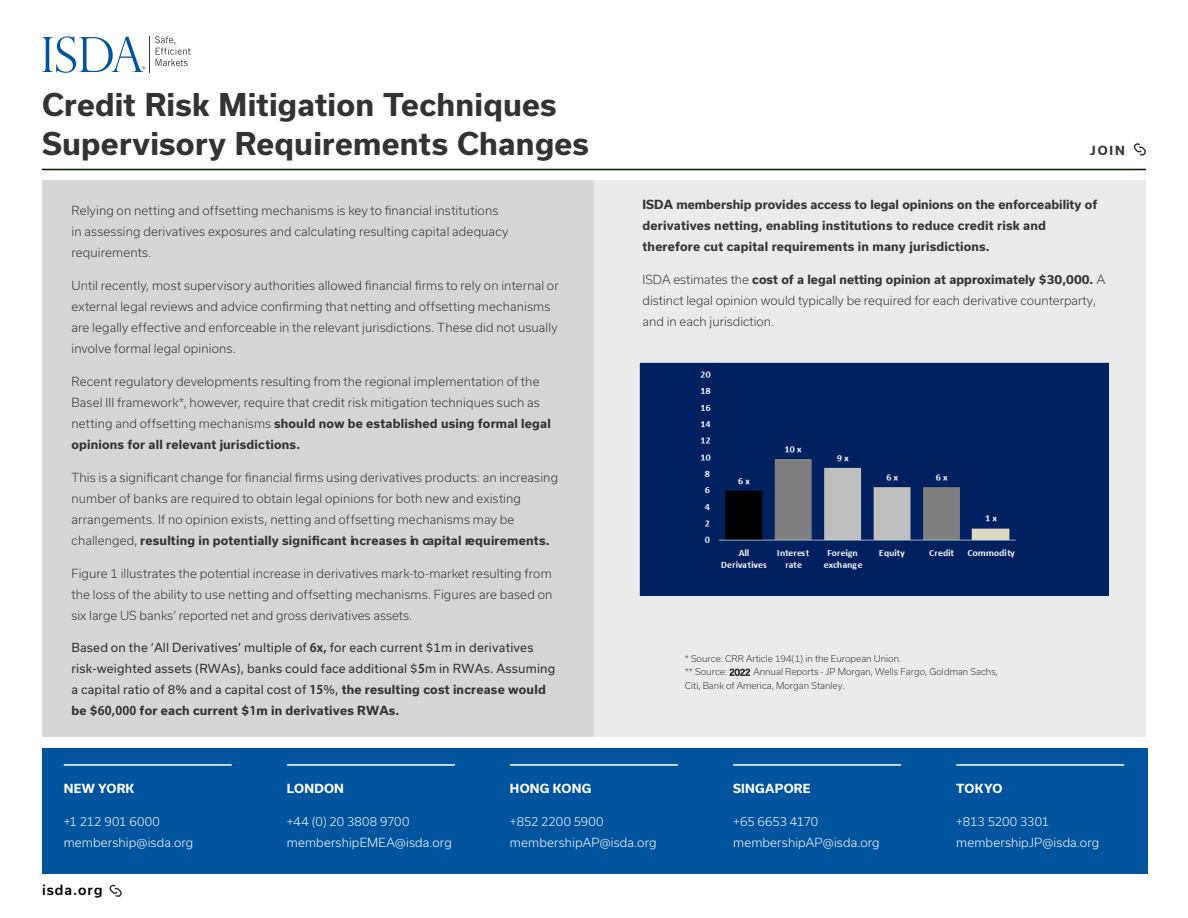
<style>
.page{position:relative;width:1188px;height:918px;background:#fff}
.page>*{position:absolute;margin:0;border:0;box-sizing:border-box;transform-origin:0 0}
.t1{font:700 30px/39px "Usual";letter-spacing:.005em;color:#333}
.t2{font:500 13.5px "Usual";letter-spacing:.075em;color:#000}
.t3{font:300 12px/21px "Usual";letter-spacing:.005em;color:#333}
.t4{font:12px/20.9px "Usual";letter-spacing:.015em;color:#333}
.t5{font:700 12px/21px "Usual";letter-spacing:.015em;color:#343433}
.t6{font:300 12px/21px "Usual";letter-spacing:.01em;color:#fff}
.t7{font:700 12px "Usual";letter-spacing:.02em;color:#fff}
.t8{font:300 9px/13.5px "Usual";color:#333}
.s1{font-weight:700}
.s2{font-family:"Adobe Gothic Std";font-weight:700}
.s3{font-family:"Adobe Gothic Std"}
</style>
<div class="page">
<div style="left:42px;top:180px;width:552px;height:556px;background:#d6d6d6"></div>
<div style="left:594px;top:180px;width:552px;height:556px;background:#ebebeb"></div>
<div style="left:42px;top:748px;width:1106px;height:126px;background:#00549e"></div>
<hr style="left:64px;top:764px;width:168px;height:2px;background:#fff">
<hr style="left:956px;top:764px;width:168px;height:2px;background:#fff">
<hr style="left:733px;top:764px;width:168px;height:2px;background:#fff">
<hr style="left:510px;top:764px;width:168px;height:2px;background:#fff">
<hr style="left:287px;top:764px;width:168px;height:2px;background:#fff">
<hr style="left:42px;top:169px;width:1104px;height:1px;background:#001700">
<svg style="left:155px;top:36px;width:36px;height:30px"></svg>
<hr style="left:150px;top:36px;width:1px;height:36px;background:#333">
<svg style="left:42px;top:36px;width:103px;height:37px"></svg>
<svg style="left:1133px;top:143px;width:13px;height:13px"></svg>
<svg style="left:109px;top:884px;width:13px;height:13px"></svg>
<img style="left:640px;top:363px;width:468px;height:232px">
<h1 class="t1" style="left:42px;top:85px;width:549px">Credit Risk Mitigation Techniques<br>Supervisory Requirements Changes</h1>
<p class="t3" style="left:72px;top:200px;width:438px">Relying on netting and offsetting mechanisms is key to financial institutions in assessing derivatives exposures and calculating resulting capital adequacy requirements.</p>
<p class="t3" style="left:72px;top:275px;width:489px">Until recently, most supervisory authorities allowed financial firms to rely on internal or external legal reviews and advice confirming that netting and offsetting mechanisms are legally effective and enforceable in the relevant jurisdictions. These did not usually involve formal legal opinions.</p>
<p class="t3" style="left:72px;top:371px;width:481px">Recent regulatory developments resulting from the regional implementation of the Basel III framework*, however, require that credit risk mitigation techniques such as netting and offsetting mechanisms <span class="s1">should now be established using formal legal opinions for all relevant jurisdictions.</span></p>
<p class="t3" style="left:72px;top:467px;width:488px">This is a significant change for financial firms using derivatives products: an increasing number of banks are required to obtain legal opinions for both new and existing arrangements. If no opinion exists, netting and offsetting mechanisms may be challenged, <span class="s1">resulting in potentially significant increases in capital requirements.</span></p>
<p class="t3" style="left:72px;top:563px;width:482px;text-align:justify">Figure 1 illustrates the potential increase in derivatives mark-to-market resulting from the loss of the ability to use netting and offsetting mechanisms. Figures are based on six large US banks’ reported net and gross derivatives assets.</p>
<p class="t4" style="left:72px;top:637px;width:485px">Based on the ‘All Derivatives’ multiple of <span class="s2">6x,</span> for each current $1m in derivatives risk-weighted assets (RWAs), banks could face additional $<span class="s2">5</span>m in RWAs. Assuming a capital ratio of 8% and a capital cost of <span class="s2">15</span>%, <span class="s1">the resulting cost increase would be $</span><span class="s2">60,000</span> <span class="s1">for each current $</span><span class="s2">1</span><span class="s1">m in derivatives RWAs.</span></p>
<p class="t5" style="left:1090px;top:140px;width:36px">JOIN</p>
<p class="t5" style="left:643px;top:194px;width:456px">ISDA membership provides access to legal opinions on the enforceability of derivatives netting, enabling institutions to reduce credit risk and therefore cut capital requirements in many jurisdictions.</p>
<p class="t3" style="left:643px;top:269px;width:464px">ISDA estimates the <span class="s1">cost of a legal netting opinion at approximately $30,000.</span> A distinct legal opinion would typically be required for each derivative counterparty, and in each jurisdiction.</p>
<p class="t8" style="left:685px;top:652px;width:315px">* Source: CRR Article 194(1) in the European Union.<br>** Source: <span class="s3">2022</span> Annual Reports - JP Morgan, Wells Fargo, Goldman Sachs,<br>Citi, Bank of America, Morgan Stanley.</p>
<p class="t7" style="left:64px;top:781px;width:72px">NEW YORK</p>
<p class="t6" style="left:64px;top:811px;width:131px">+1 212 901 6000 membership@isda.org</p>
<p class="t2" style="left:42px;top:882px;width:62px">isda.org</p>
<p class="t7" style="left:287px;top:781px;width:59px">LONDON</p>
<p class="t6" style="left:287px;top:811px;width:166px">+44 (0) 20 3808 9700 membershipEMEA@isda.org</p>
<p class="t7" style="left:510px;top:781px;width:83px">HONG KONG</p>
<p class="t6" style="left:510px;top:811px;width:148px">+852 2200 5900 membershipAP@isda.org</p>
<p class="t7" style="left:733px;top:781px;width:79px">SINGAPORE</p>
<p class="t6" style="left:733px;top:811px;width:148px">+65 6653 4170 membershipAP@isda.org</p>
<p class="t7" style="left:956px;top:781px;width:48px">TOKYO</p>
<p class="t6" style="left:956px;top:811px;width:145px">+813 5200 3301 membershipJP@isda.org</p>
</div>
